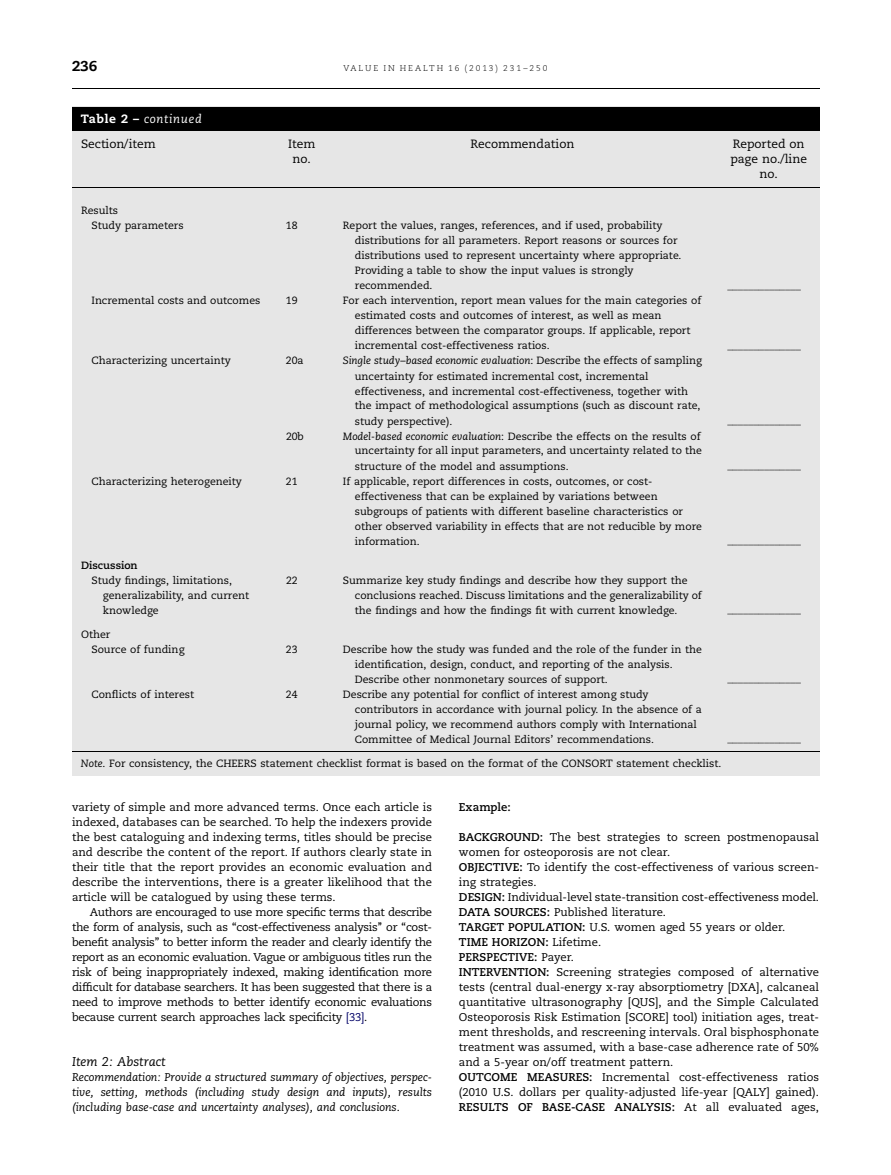
<style>
.page{position:relative;width:891px;height:1175px;background:#fff}
.page>*{position:absolute;margin:0;border:0;box-sizing:border-box;transform-origin:0 0}
.t1{font:14.25px "Adv Ech";color:#000}
.t2{font:12.75px "Adv Eci";color:#000}
.t3{font:12px/15px "Adv Ecr";color:#000;text-align:center}
.t4{font:12px "Adv Eci";letter-spacing:.06em;color:#fff}
.t5{font:11.25px/15px "Adv Ecr";color:#000;text-align:justify}
.t6{font:11.25px/15px "Adv Eci";color:#000;text-align:justify}
.t7{font:11.25px/15px "Adv Ecb";color:#000}
.t8{font:10.5px/15px "Adv Ecr";color:#000}
.t9{font:10.5px "Adv Eci";color:#000}
.t10{font:10.5px "Adv Ecb";color:#000}
.t11{font:8.4px "Adv Ecl";letter-spacing:.24em;color:#000}
.s1{font-family:"Adv Ech"}
.s2{font-family:"Adv Ecr"}
.s3{font-family:"Adv Eci"}
.s4{color:#006}
.s5{font-family:"Adv Ecb"}
</style>
<div class="page">
<div style="left:72px;top:106px;width:747px;height:649px;background:#e6e6e6"></div>
<hr style="left:72px;top:751px;width:747px;height:1px;background:#000">
<hr style="left:72px;top:187px;width:747px;height:1px;background:#000">
<div style="left:72px;top:107px;width:747px;height:23px;background:#000"></div>
<div style="left:72px;top:755px;width:747px;height:15px;background:#e6e6e6"></div>
<hr style="left:72px;top:775px;width:747px;height:1px;background:#000">
<hr style="left:72px;top:771px;width:747px;height:4px;background:#e6e6e6">
<hr style="left:72px;top:89px;width:747px;height:1px;background:#000">
<h1 class="t1" style="left:72px;top:60px;width:27px">236</h1>
<p class="t11" style="left:343px;top:65px;width:206px">VALUE IN HEALTH 16 (2013) 231–250</p>
<p class="t4" style="left:81px;top:114px;width:122px"><span class="s1">Table 2 –</span> continued</p>
<p class="t3" style="left:81px;top:137px;width:76px">Section/item</p>
<p class="t3" style="left:288px;top:137px;width:29px">Item no.</p>
<p class="t3" style="left:470px;top:137px;width:105px">Recommendation</p>
<p class="t3" style="left:730px;top:137px;width:78px">Reported on page no./line no.</p>
<p class="t8" style="left:92px;top:204px;width:94px;text-indent:-10px">Results<br>Study parameters</p>
<p class="t8" style="left:286px;top:219px;width:13px">18</p>
<p class="t8" style="left:355px;top:219px;width:328px;text-indent:-12px">Report the values, ranges, references, and if used, probability distributions for all parameters. Report reasons or sources for distributions used to represent uncertainty where appropriate.<br>Providing a table to show the input values is strongly recommended.</p>
<p class="t8" style="left:727px;top:278px;width:75px">______________</p>
<p class="t8" style="left:92px;top:294px;width:171px">Incremental costs and outcomes</p>
<p class="t8" style="left:286px;top:294px;width:13px">19</p>
<p class="t8" style="left:355px;top:294px;width:348px;text-indent:-12px">For each intervention, report mean values for the main categories of estimated costs and outcomes of interest, as well as mean differences between the comparator groups. If applicable, report incremental cost-effectiveness ratios.</p>
<p class="t8" style="left:92px;top:354px;width:141px">Characterizing uncertainty</p>
<p class="t8" style="left:286px;top:354px;width:19px">20a</p>
<p class="t9" style="left:343px;top:356px;width:360px">Single study–based economic evaluation<span class="s2">: Describe the effects of sampling</span></p>
<p class="t8" style="left:355px;top:369px;width:347px">uncertainty for estimated incremental cost, incremental effectiveness, and incremental cost-effectiveness, together with the impact of methodological assumptions (such as discount rate, study perspective).</p>
<p class="t8" style="left:286px;top:429px;width:19px">20b</p>
<p class="t8" style="left:355px;top:429px;width:348px;text-align:justify;text-indent:-12px"><span class="s3">Model-based economic evaluation</span>: Describe the effects on the results of uncertainty for all input parameters, and uncertainty related to the structure of the model and assumptions.</p>
<p class="t8" style="left:92px;top:474px;width:152px">Characterizing heterogeneity</p>
<p class="t8" style="left:286px;top:474px;width:13px">21</p>
<p class="t8" style="left:355px;top:474px;width:349px;text-indent:-12px">If applicable, report differences in costs, outcomes, or cost&shy;effectiveness that can be explained by variations between subgroups of patients with different baseline characteristics or other observed variability in effects that are not reducible by more information.</p>
<p class="t10" style="left:81px;top:560px;width:58px">Discussion</p>
<p class="t8" style="left:103px;top:573px;width:148px;text-indent:-11px">Study findings, limitations, generalizability, and current knowledge</p>
<p class="t8" style="left:286px;top:573px;width:13px">22</p>
<p class="t8" style="left:355px;top:573px;width:348px;text-indent:-12px">Summarize key study findings and describe how they support the conclusions reached. Discuss limitations and the generalizability of the findings and how the findings fit with current knowledge.</p>
<p class="t8" style="left:92px;top:627px;width:94px;text-indent:-10px">Other<br>Source of funding</p>
<p class="t8" style="left:286px;top:642px;width:13px">23</p>
<p class="t8" style="left:355px;top:642px;width:348px;text-indent:-12px">Describe how the study was funded and the role of the funder in the identification, design, conduct, and reporting of the analysis.<br>Describe other nonmonetary sources of support.</p>
<p class="t8" style="left:92px;top:687px;width:104px">Conflicts of interest</p>
<p class="t8" style="left:286px;top:687px;width:13px">24</p>
<p class="t8" style="left:355px;top:687px;width:349px;text-indent:-12px">Describe any potential for conflict of interest among study contributors in accordance with journal policy. In the absence of a journal policy, we recommend authors comply with International Committee of Medical Journal Editors’ recommendations.</p>
<p class="t8" style="left:727px;top:338px;width:75px">______________</p>
<p class="t8" style="left:727px;top:413px;width:75px">______________</p>
<p class="t8" style="left:727px;top:458px;width:75px">______________</p>
<p class="t8" style="left:727px;top:533px;width:75px">______________</p>
<p class="t8" style="left:727px;top:602px;width:75px">______________</p>
<p class="t8" style="left:727px;top:672px;width:75px">______________</p>
<p class="t8" style="left:727px;top:731px;width:75px">______________</p>
<p class="t8" style="left:81px;top:757px;width:642px"><span class="s3">Note</span>. For consistency, the CHEERS statement checklist format is based on the format of the CONSORT statement checklist.</p>
<p class="t5" style="left:72px;top:800px;width:362px">variety of simple and more advanced terms. Once each article is indexed, databases can be searched. To help the indexers provide the best cataloguing and indexing terms, titles should be precise and describe the content of the report. If authors clearly state in their title that the report provides an economic evaluation and describe the interventions, there is a greater likelihood that the article will be catalogued by using these terms.</p>
<p class="t5" style="left:72px;top:905px;width:362px;text-indent:18px">Authors are encouraged to use more specific terms that describe the form of analysis, such as ‘‘cost-effectiveness analysis’’ or ‘‘cost&shy;benefit analysis’’ to better inform the reader and clearly identify the report as an economic evaluation. Vague or ambiguous titles run the risk of being inappropriately indexed, making identification more difficult for database searchers. It has been suggested that there is a need to improve methods to better identify economic evaluations because current search approaches lack specificity <span class="s4">[33]</span>.</p>
<p class="t2" style="left:72px;top:1056px;width:95px">Item 2: Abstract</p>
<p class="t6" style="left:72px;top:1070px;width:362px">Recommendation: Provide a structured summary of objectives, perspec&shy;tive, setting, methods (including study design and inputs), results (including base-case and uncertainty analyses), and conclusions<span class="s2">.</span></p>
<p class="t7" style="left:459px;top:800px;width:53px">Example:</p>
<p class="t5" style="left:459px;top:830px;width:362px;text-align:left"><span class="s5">BACKGROUND:</span> The best strategies to screen postmenopausal women for osteoporosis are not clear.<br><span class="s5">OBJECTIVE:</span> To identify the cost-effectiveness of various screen&shy;ing strategies.<br><span class="s5">DESIGN:</span> Individual-level state-transition cost-effectiveness model.<br><span class="s5">DATA SOURCES:</span> Published literature.<br><span class="s5">TARGET POPULATION:</span> U.S. women aged 55 years or older.</p>
<p class="t7" style="left:459px;top:935px;width:144px">TIME HORIZON: <span class="s2">Lifetime.<br></span>PERSPECTIVE: <span class="s2">Payer.</span></p>
<p class="t5" style="left:459px;top:965px;width:362px;text-align:left"><span class="s5">INTERVENTION:</span> Screening strategies composed of alternative tests (central dual-energy x-ray absorptiometry [DXA], calcaneal quantitative ultrasonography [QUS], and the Simple Calculated Osteoporosis Risk Estimation [SCORE] tool) initiation ages, treat&shy;ment thresholds, and rescreening intervals. Oral bisphosphonate treatment was assumed, with a base-case adherence rate of 50% and a 5-year on/off treatment pattern.<br><span class="s5">OUTCOME MEASURES:</span> Incremental cost-effectiveness ratios (2010 U.S. dollars per quality-adjusted life-year [QALY] gained).</p>
<p class="t7" style="left:459px;top:1100px;width:361px">RESULTS OF BASE-CASE ANALYSIS: <span class="s2">At all evaluated ages,</span></p>
</div>
